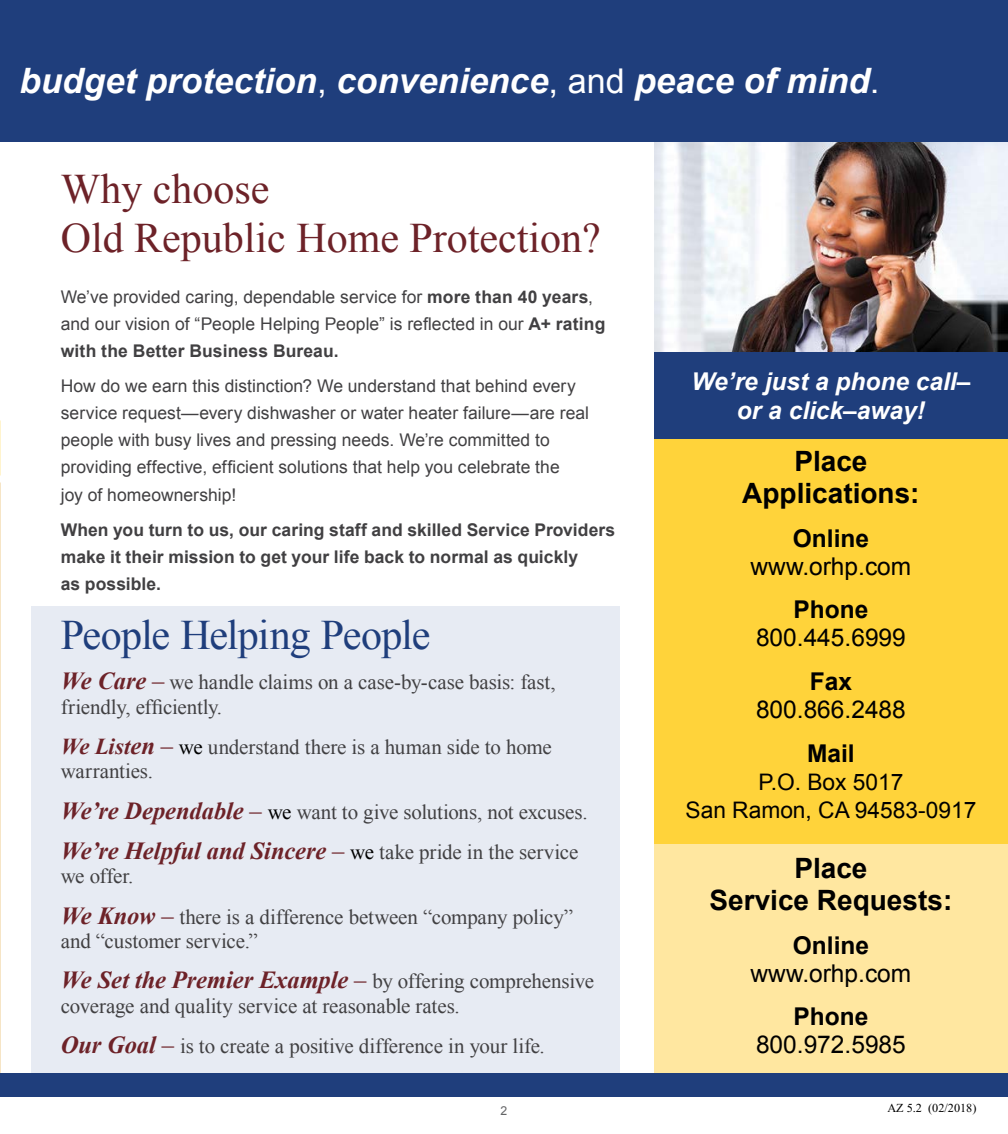
<style>
.page{position:relative;width:1008px;height:1134px;background:#fff}
.page>*{position:absolute;margin:0;border:0;box-sizing:border-box;transform-origin:0 0}
.t1{font:42px/49px "Times New Roman";color:#6d2228}
.t2{font:42px "Times New Roman";letter-spacing:-.025em;color:#1f3e7c}
.t3{font:italic 700 35px "Arial";color:#fff}
.t4{font:700 28px/31.5px "Arial";color:#000;text-align:center}
.t5{font:24.5px "Arial";color:#000}
.t6{font:italic 700 24.5px "Times New Roman";letter-spacing:-.005em;color:#6d2228}
.t7{font:italic 700 24.5px/29.4px "Arial";color:#fff;text-align:center}
.t8{font:700 24.5px "Arial";color:#000}
.t9{font:22.75px/28px "Arial";color:#000;text-align:center}
.t10{font:21px/40.2px "Times New Roman";letter-spacing:-.01em;color:#414042}
.t11{font:17.5px/27.1px "Arial";letter-spacing:.005em;color:#414042}
.t12{font:700 17.5px/27.1px "Arial";color:#414042}
.t13{font:12.25px "Times New Roman";color:#000}
.t14{font:12.25px "Arial";color:#636466}
.s1{font-weight:400;font-style:normal}
.s2{font-weight:400;font-style:normal;font-size:34.12px}
.s3{font-weight:700}
.s4{font-weight:700;font-style:italic;font-size:24.5px;color:#6d2228}
.s5{font-size:24.5px;color:#6d2228}
.s6{font-weight:700;font-style:italic;font-size:22.75px;color:#6d2228}
.s7{color:#000}
.s8{font-weight:400;font-style:normal;font-size:21px;color:#000}
.s9{font-weight:400;font-style:normal;font-size:21px;color:#414042}
</style>
<div class="page">
<div style="left:32px;top:606px;width:588px;height:474px;background:#e7ebf3"></div>
<div style="left:654px;top:141px;width:354px;height:949px;background:#ffd33a"></div>
<div style="left:654px;top:844px;width:354px;height:238px;background:#ffe7a0"></div>
<img style="left:654px;top:142px;width:354px;height:210px">
<div style="left:0;top:0;width:1008px;height:142px;background:#1f3e7c"></div>
<div style="left:0;top:1073px;width:1008px;height:23px;background:#1f3e7c"></div>
<div style="left:654px;top:352px;width:354px;height:86px;background:#1f3e7c"></div>
<h2 class="t3" style="left:20px;top:58px;width:862px">budget protection<span class="s1">,</span> convenience<span class="s1">,</span> <span class="s2">and</span> peace of mind<span class="s1">.</span></h2>
<h1 class="t1" style="left:61px;top:164px;width:542px">Why choose<br>Old Republic Home Protection?</h1>
<p class="t11" style="left:61px;top:283px;width:546px">We’ve provided caring, dependable service for <span class="s3">more than 40 years</span>, and our vision of “People Helping People” is reflected in our <span class="s3">A+ rating with the Better Business Bureau.</span></p>
<p class="t11" style="left:61px;top:372px;width:530px">How do we earn this distinction? We understand that behind every service request—every dishwasher or water heater failure—are real people with busy lives and pressing needs. We’re committed to providing effective, efficient solutions that help you celebrate the<br>joy of homeownership!</p>
<p class="t12" style="left:61px;top:516px;width:556px">When you turn to us, our caring staff and skilled Service Providers make it their mission to get your life back to normal as quickly<br>as possible.</p>
<h1 class="t2" style="left:61px;top:606px;width:371px">People Helping People</h1>
<p class="t10" style="left:61px;top:669px;width:496px;line-height:24.5px"><span class="s4">We Care</span> <span class="s5">–</span> we handle claims on a case-by-case basis: fast, friendly, efficiently.</p>
<p class="t10" style="left:61px;top:734px;width:493px;line-height:24.5px"><span class="s6">We List</span><span class="s4">en</span> <span class="s5">–</span> <span class="s7">we</span> understand there is a human side to home warranties.</p>
<p class="t10" style="left:61px;top:791px;width:528px"><span class="s4">We’re Dependable</span> <span class="s5">–</span> <span class="s7">we</span> want to give solutions, not excuses.</p>
<h3 class="t6" style="left:61px;top:833px;width:519px">We’re Helpful and Sincere <span class="s1">–</span> <span class="s8">we</span> <span class="s9">take pride in the service</span></h3>
<p class="t10" style="left:61px;top:856px;width:514px">we offer.<br><span class="s4">We Know</span> <span class="s5">–</span> there is a difference between “company policy”</p>
<p class="t10" style="left:61px;top:921px;width:535px">and “customer service.”<br><span class="s4">We Set the Premier Example</span> <span class="s5">–</span> by offering comprehensive</p>
<p class="t10" style="left:61px;top:985px;width:486px">coverage and quality service at reasonable rates.<br><span class="s4">Our Goal</span> <span class="s5">–</span> is to create a positive difference in your life.</p>
<p class="t14" style="left:501px;top:1103px;width:8px">2</p>
<h3 class="t7" style="left:692px;top:368px;width:280px">We’re just a phone call– or a click–away!</h3>
<h3 class="t4" style="left:742px;top:447px;width:179px">Place<br>Applications:</h3>
<h3 class="t8" style="left:793px;top:522px;width:78px">Online</h3>
<h3 class="t5" style="left:751px;top:550px;width:162px">www.orhp.com</h3>
<h3 class="t8" style="left:794px;top:594px;width:76px">Phone</h3>
<h3 class="t5" style="left:756px;top:622px;width:151px">800.445.6999</h3>
<h3 class="t8" style="left:810px;top:665px;width:44px">Fax</h3>
<h3 class="t5" style="left:756px;top:694px;width:151px">800.866.2488</h3>
<h3 class="t8" style="left:807px;top:737px;width:49px">Mail</h3>
<h3 class="t9" style="left:686px;top:768px;width:292px">P.O. Box 5017<br>San Ramon, CA 94583-0917</h3>
<h3 class="t4" style="left:710px;top:854px;width:244px">Place<br>Service Requests:</h3>
<h3 class="t8" style="left:793px;top:929px;width:78px">Online</h3>
<h3 class="t5" style="left:751px;top:957px;width:162px">www.orhp.com</h3>
<h3 class="t8" style="left:794px;top:1001px;width:76px">Phone</h3>
<h3 class="t5" style="left:756px;top:1029px;width:151px">800.972.5985</h3>
<p class="t13" style="left:887px;top:1101px;width:91px">AZ 5.2 (02/2018)</p>
</div>
